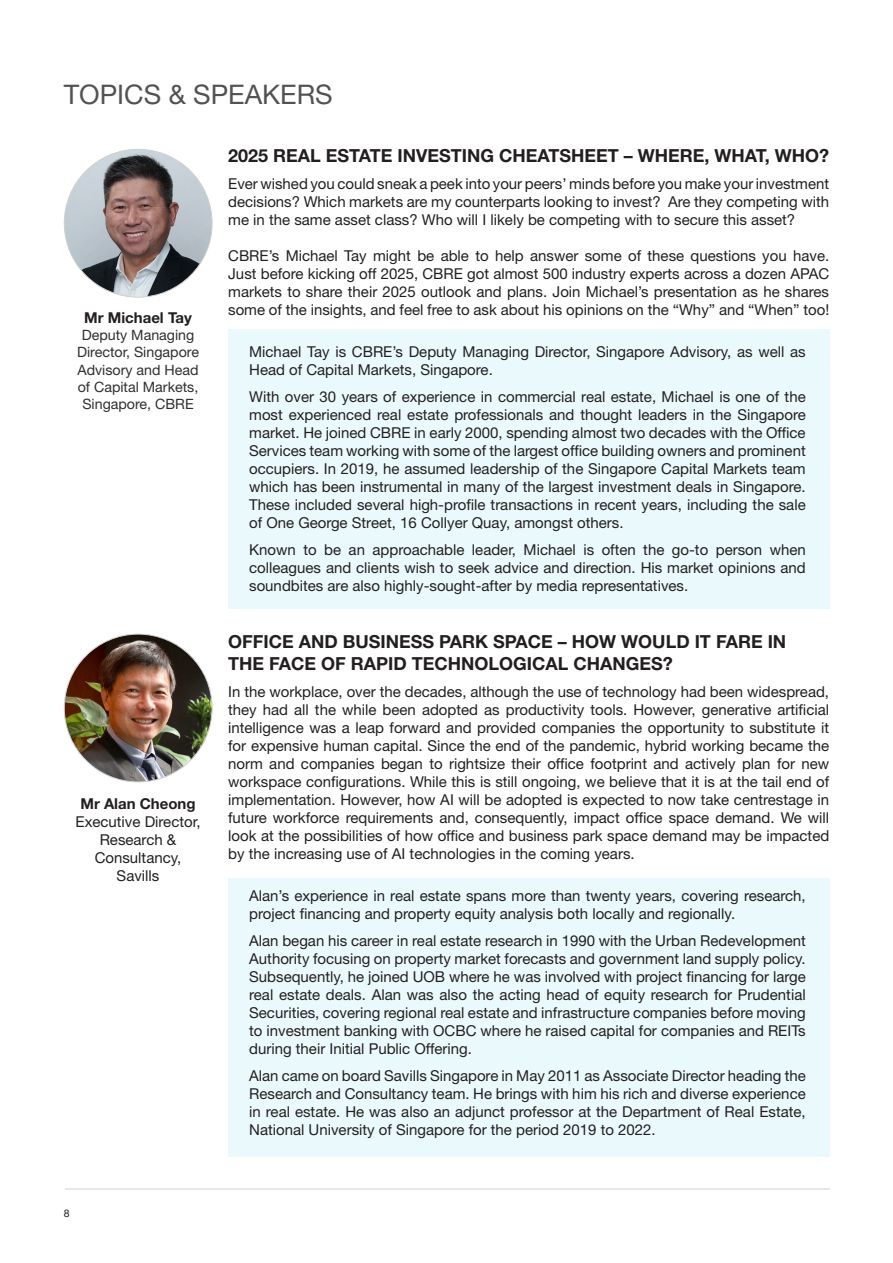
<style>
.page{position:relative;width:893px;height:1263px;background:#fff}
.page>*{position:absolute;margin:0;border:0;box-sizing:border-box;transform-origin:0 0}
.t1{font:27px "Helvetica Neue LT Std";color:#525252}
.t2{font:700 18px "Helvetica Neue LT Std";color:#231f20}
.t3{font:15px/18px "Helvetica Neue LT Std";color:#231f20;text-align:justify}
.t4{font:700 15px "Helvetica Neue LT Std";color:#231f20}
.t5{font:14.25px/17.1px "Helvetica Neue LT Std";color:#312f30;text-align:center}
.t6{font:10.5px "Helvetica Neue LT Std";color:#231f20}
</style>
<div class="page">
<div style="left:228px;top:330px;width:601px;height:279px;background:#eaf9fb"></div>
<div style="left:228px;top:878px;width:601px;height:279px;background:#eaf9fb"></div>
<hr style="left:65px;top:1188px;width:764px;height:1px;background:#e6e7e9">
<img style="left:64px;top:149px;width:148px;height:148px;border-radius:74px">
<img style="left:64px;top:634px;width:148px;height:148px;border-radius:74px">
<p class="t1" style="left:64px;top:79px;width:271px">TOPICS &amp; SPEAKERS</p>
<p class="t4" style="left:84px;top:309px;width:109px">Mr Michael Tay</p>
<p class="t5" style="left:77px;top:327px;width:123px">Deputy Managing<br>Director, Singapore<br>Advisory and Head of Capital Markets,<br>Singapore, CBRE</p>
<p class="t4" style="left:80px;top:795px;width:117px">Mr Alan Cheong</p>
<p class="t3" style="left:76px;top:813px;width:127px;text-align:center">Executive Director,<br>Research &amp;<br>Consultancy,</p>
<p class="t3" style="left:117px;top:867px;width:44px">Savills</p>
<p class="t6" style="left:64px;top:1207px;width:7px">8</p>
<p class="t2" style="left:228px;top:144px;width:602px">2025 REAL ESTATE INVESTING CHEATSHEET – WHERE, WHAT, WHO?</p>
<p class="t3" style="left:228px;top:174px;width:602px">Ever wished you could sneak a peek into your peers’ minds before you make your investment decisions? Which markets are my counterparts looking to invest? Are they competing with me in the same asset class? Who will I likely be competing with to secure this asset?</p>
<p class="t3" style="left:228px;top:246px;width:602px">CBRE’s Michael Tay might be able to help answer some of these questions you have.<br>Just before kicking off 2025, CBRE got almost 500 industry experts across a dozen APAC markets to share their 2025 outlook and plans. Join Michael’s presentation as he shares some of the insights, and feel free to ask about his opinions on the “Why” and “When” too!</p>
<p class="t3" style="left:249px;top:342px;width:558px">Michael Tay is CBRE’s Deputy Managing Director, Singapore Advisory, as well as<br>Head of Capital Markets, Singapore.</p>
<p class="t3" style="left:249px;top:387px;width:558px">With over 30 years of experience in commercial real estate, Michael is one of the most experienced real estate professionals and thought leaders in the Singapore market. He joined CBRE in early 2000, spending almost two decades with the Office Services team working with some of the largest office building owners and prominent occupiers. In 2019, he assumed leadership of the Singapore Capital Markets team which has been instrumental in many of the largest investment deals in Singapore.<br>These included several high-profile transactions in recent years, including the sale of One George Street, 16 Collyer Quay, amongst others.</p>
<p class="t3" style="left:249px;top:540px;width:558px">Known to be an approachable leader, Michael is often the go-to person when colleagues and clients wish to seek advice and direction. His market opinions and soundbites are also highly-sought-after by media representatives.</p>
<p class="t2" style="left:228px;top:631px;width:560px">OFFICE AND BUSINESS PARK SPACE – HOW WOULD IT FARE IN</p>
<p class="t2" style="left:228px;top:652px;width:446px">THE FACE OF RAPID TECHNOLOGICAL CHANGES?</p>
<p class="t3" style="left:228px;top:682px;width:603px">In the workplace, over the decades, although the use of technology had been widespread, they had all the while been adopted as productivity tools. However, generative artificial intelligence was a leap forward and provided companies the opportunity to substitute it for expensive human capital. Since the end of the pandemic, hybrid working became the norm and companies began to rightsize their office footprint and actively plan for new workspace configurations. While this is still ongoing, we believe that it is at the tail end of implementation. However, how AI will be adopted is expected to now take centrestage in future workforce requirements and, consequently, impact office space demand. We will look at the possibilities of how office and business park space demand may be impacted by the increasing use of AI technologies in the coming years.</p>
<p class="t3" style="left:249px;top:886px;width:558px">Alan’s experience in real estate spans more than twenty years, covering research, project financing and property equity analysis both locally and regionally.</p>
<p class="t3" style="left:249px;top:931px;width:558px">Alan began his career in real estate research in 1990 with the Urban Redevelopment Authority focusing on property market forecasts and government land supply policy.<br>Subsequently, he joined UOB where he was involved with project financing for large real estate deals. Alan was also the acting head of equity research for Prudential Securities, covering regional real estate and infrastructure companies before moving to investment banking with OCBC where he raised capital for companies and REITs during their Initial Public Offering.</p>
<p class="t3" style="left:249px;top:1066px;width:558px">Alan came on board Savills Singapore in May 2011 as Associate Director heading the Research and Consultancy team. He brings with him his rich and diverse experience in real estate. He was also an adjunct professor at the Department of Real Estate, National University of Singapore for the period 2019 to 2022.</p>
</div>
